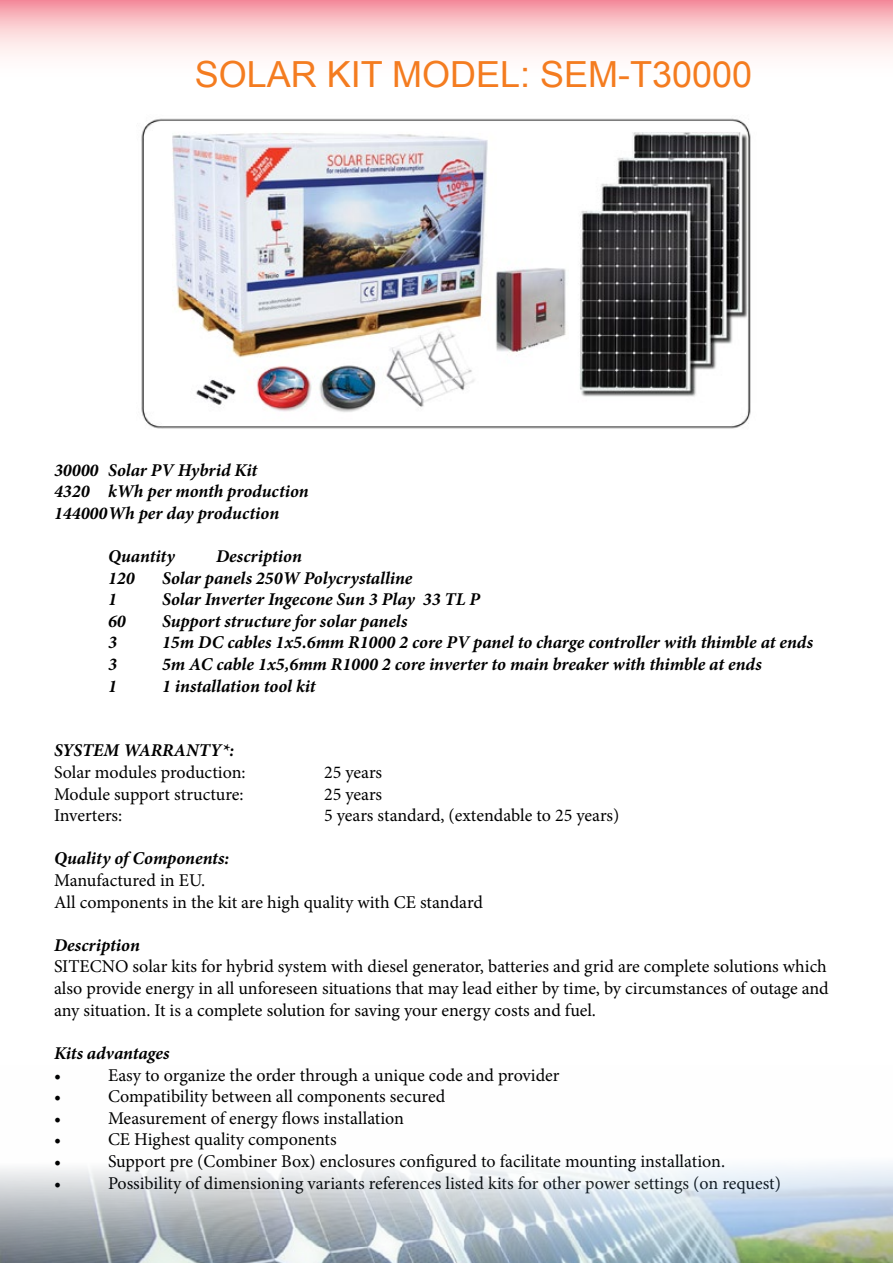
<style>
.page{position:relative;width:893px;height:1263px;background:#fff}
.page>*{position:absolute;margin:0;border:0;box-sizing:border-box;transform-origin:0 0}
.t1{font:36px "Arial";color:#f47c20}
.t2{font:18px/21.6px "Minion Pro";color:#000}
.t3{font:italic 700 18px/21.6px "Minion Pro";color:#000}
</style>
<div class="page">
<svg style="left:0;top:0;width:893px;height:55px;background:#facbcf"></svg>
<img style="left:0;top:1164px;width:893px;height:99px">
<img style="left:141px;top:118px;width:610px;height:311px">
<h1 class="t1" style="left:195px;top:51px;width:559px">SOLAR KIT MODEL: SEM-T30000</h1>
<p class="t3" style="left:54px;top:459px;width:256px">30000 Solar PV Hybrid Kit<br>4320 kWh per month production<br>144000Wh per day production</p>
<p class="t3" style="left:108px;top:545px;width:68px">Quantity</p>
<p class="t3" style="left:216px;top:545px;width:87px">Description</p>
<p class="t3" style="left:108px;top:567px;width:28px">120</p>
<p class="t3" style="left:162px;top:567px;width:252px">Solar panels 250W Polycrystalline</p>
<p class="t3" style="left:108px;top:588px;width:10px">1</p>
<p class="t3" style="left:162px;top:588px;width:320px">Solar Inverter Ingecone Sun 3 Play 33 TL P</p>
<p class="t3" style="left:108px;top:610px;width:19px">60</p>
<p class="t3" style="left:162px;top:610px;width:247px">Support structure for solar panels</p>
<p class="t3" style="left:108px;top:632px;width:10px">3</p>
<p class="t3" style="left:162px;top:632px;width:653px">15m DC cables 1x5.6mm R1000 2 core PV panel to charge controller with thimble at ends</p>
<p class="t3" style="left:108px;top:653px;width:10px">3</p>
<p class="t3" style="left:162px;top:653px;width:601px">5m AC cable 1x5,6mm R1000 2 core inverter to main breaker with thimble at ends</p>
<p class="t3" style="left:108px;top:675px;width:10px">1</p>
<p class="t3" style="left:162px;top:675px;width:155px">1 installation tool kit</p>
<p class="t3" style="left:54px;top:740px;width:182px">SYSTEM WARRANTY*:</p>
<p class="t2" style="left:54px;top:762px;width:193px">Solar modules production:</p>
<p class="t2" style="left:324px;top:762px;width:60px">25 years</p>
<p class="t2" style="left:54px;top:783px;width:191px">Module support structure:</p>
<p class="t2" style="left:324px;top:783px;width:60px">25 years</p>
<p class="t2" style="left:54px;top:805px;width:70px">Inverters:</p>
<p class="t2" style="left:324px;top:805px;width:297px">5 years standard, (extendable to 25 years)</p>
<p class="t3" style="left:54px;top:848px;width:177px">Quality of Components:</p>
<p class="t2" style="left:54px;top:870px;width:430px">Manufactured in EU.<br>All components in the kit are high quality with CE standard</p>
<p class="t3" style="left:54px;top:934px;width:87px">Description</p>
<p class="t2" style="left:54px;top:956px;width:776px;text-align:justify">SITECNO solar kits for hybrid system with diesel generator, batteries and grid are complete solutions which also provide energy in all unforeseen situations that may lead either by time, by circumstances of outage and any situation. It is a complete solution for saving your energy costs and fuel.</p>
<p class="t3" style="left:54px;top:1042px;width:117px">Kits advantages</p>
<p class="t2" style="left:54px;top:1064px;width:9px">•</p>
<p class="t2" style="left:108px;top:1064px;width:453px">Easy to organize the order through a unique code and provider</p>
<p class="t2" style="left:54px;top:1086px;width:9px">•</p>
<p class="t2" style="left:108px;top:1086px;width:339px">Compatibility between all components secured</p>
<p class="t2" style="left:54px;top:1107px;width:9px">•</p>
<p class="t2" style="left:108px;top:1107px;width:298px">Measurement of energy flows installation</p>
<p class="t2" style="left:54px;top:1129px;width:9px">•</p>
<p class="t2" style="left:108px;top:1129px;width:230px">CE Highest quality components</p>
<p class="t2" style="left:54px;top:1150px;width:9px">•</p>
<p class="t2" style="left:108px;top:1150px;width:619px">Support pre (Combiner Box) enclosures configured to facilitate mounting installation.</p>
<p class="t2" style="left:54px;top:1172px;width:9px">•</p>
<p class="t2" style="left:108px;top:1172px;width:674px">Possibility of dimensioning variants references listed kits for other power settings (on request)</p>
</div>
